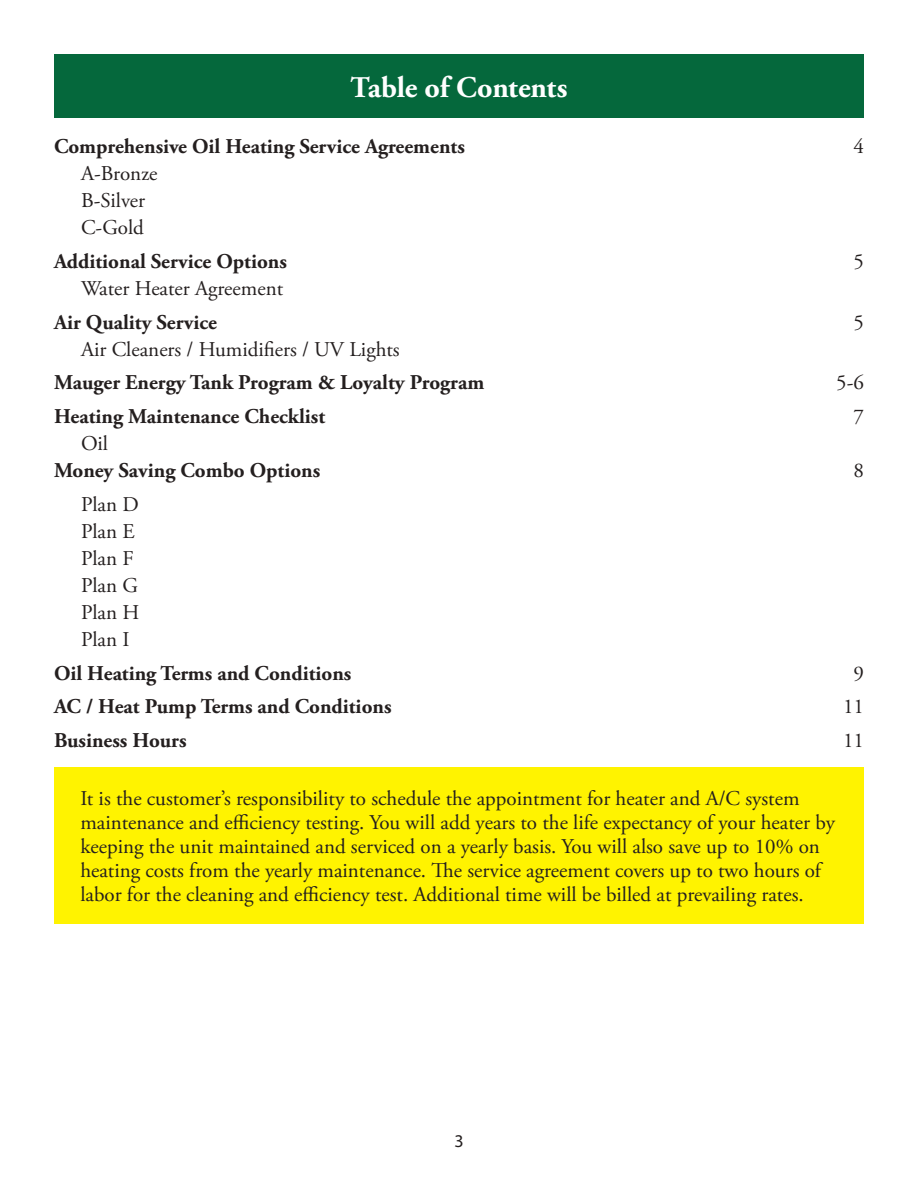
<style>
.page{position:relative;width:918px;height:1188px;background:#fff}
.page>*{position:absolute;margin:0;border:0;box-sizing:border-box;transform-origin:0 0}
.t1{font:700 30px "Adobe Garamond Pro";letter-spacing:-.01em;color:#fff}
.t2{font:21px/27px "Adobe Garamond Pro";color:#241f1f}
.t3{font:700 21px "Adobe Garamond Pro";color:#241f1f}
.t4{font:18px "Myriad Pro";color:#241f1f}
</style>
<div class="page">
<div style="left:54px;top:54px;width:810px;height:64px;background:#05683c"></div>
<div style="left:54px;top:768px;width:810px;height:156px;background:#fff300"></div>
<h1 class="t1" style="left:350px;top:70px;width:219px">Table of Contents</h1>
<p class="t3" style="left:54px;top:134px;width:412px">Comprehensive Oil Heating Service Agreements</p>
<p class="t2" style="left:854px;top:134px;width:12px">4</p>
<p class="t2" style="left:81px;top:161px;width:78px">A-Bronze<br>B-Silver<br>C-Gold</p>
<p class="t3" style="left:54px;top:249px;width:234px">Additional Service Options</p>
<p class="t2" style="left:854px;top:249px;width:12px">5</p>
<p class="t2" style="left:81px;top:276px;width:204px">Water Heater Agreement</p>
<p class="t3" style="left:54px;top:310px;width:165px">Air Quality Service</p>
<p class="t2" style="left:854px;top:309px;width:12px">5</p>
<p class="t2" style="left:81px;top:336px;width:320px">Air Cleaners / Humidifiers / UV Lights</p>
<p class="t3" style="left:54px;top:371px;width:432px">Mauger Energy Tank Program &amp; Loyalty Program</p>
<p class="t2" style="left:836px;top:370px;width:29px">5-6</p>
<p class="t3" style="left:54px;top:404px;width:273px">Heating Maintenance Checklist</p>
<p class="t2" style="left:854px;top:404px;width:12px">7</p>
<p class="t2" style="left:81px;top:431px;width:29px">Oil</p>
<p class="t3" style="left:54px;top:458px;width:268px">Money Saving Combo Options</p>
<p class="t2" style="left:854px;top:458px;width:12px">8</p>
<p class="t2" style="left:81px;top:492px;width:60px">Plan D<br>Plan E<br>Plan F<br>Plan G<br>Plan H<br>Plan I</p>
<p class="t3" style="left:54px;top:661px;width:299px">Oil Heating Terms and Conditions</p>
<p class="t2" style="left:854px;top:660px;width:12px">9</p>
<p class="t3" style="left:54px;top:695px;width:339px">AC / Heat Pump Terms and Conditions</p>
<p class="t2" style="left:843px;top:694px;width:22px">11</p>
<p class="t3" style="left:54px;top:728px;width:134px">Business Hours</p>
<p class="t2" style="left:843px;top:728px;width:22px">11</p>
<p class="t2" style="left:80px;top:787px;width:756px;line-height:24px">It is the customer’s responsibility to schedule the appointment for heater and A/C system maintenance and efficiency testing. You will add years to the life expectancy of your heater by keeping the unit maintained and serviced on a yearly basis. You will also save up to 10% on heating costs from the yearly maintenance. The service agreement covers up to two hours of labor for the cleaning and efficiency test. Additional time will be billed at prevailing rates.</p>
<p class="t4" style="left:454px;top:1130px;width:11px">3</p>
</div>
